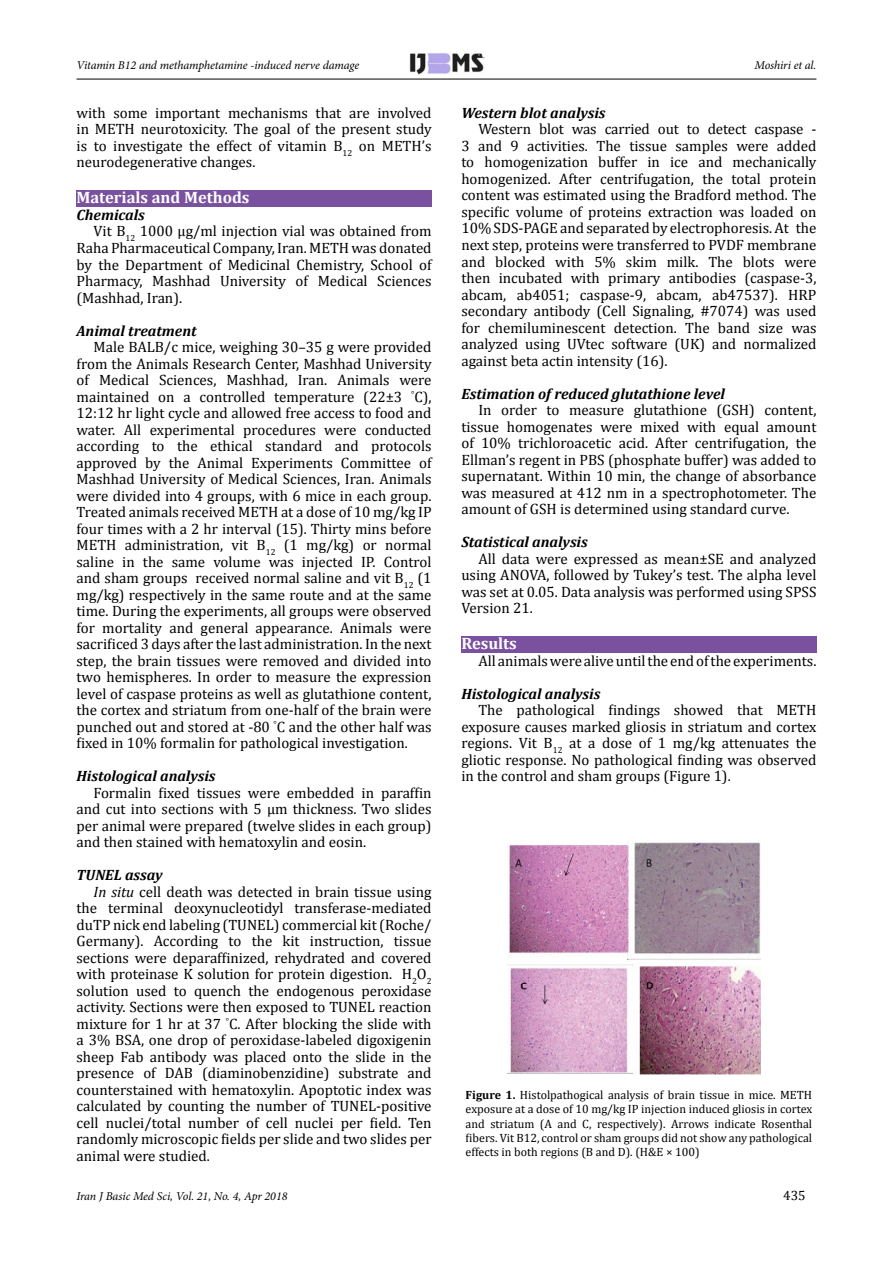
<style>
.page{position:relative;width:893px;height:1263px;background:#fff}
.page>*{position:absolute;margin:0;border:0;box-sizing:border-box;transform-origin:0 0}
.t1{font:700 16.5px "Cambria";color:#fff}
.t2{font:15px/16.5px "Cambria";color:#000;text-align:justify}
.t3{font:italic 700 15px "Cambria";color:#000}
.t4{font:13.5px "Cambria";color:#000}
.t5{font:12px/14.4px "Cambria";color:#000;text-align:justify}
.t6{font:italic 12px "Minion Pro";letter-spacing:-.01em;color:#000}
.s1{font-style:italic}
.s2{font-weight:700}
</style>
<div class="page">
<img style="left:409px;top:53px;width:76px;height:22px">
<hr style="left:77px;top:79px;width:739px;height:1px;background:#000">
<div style="left:77px;top:191px;width:355px;height:16px;background:#7a519e"></div>
<div style="left:461px;top:636px;width:355px;height:17px;background:#7a519e"></div>
<img style="left:508px;top:842px;width:253px;height:233px">
<p class="t6" style="left:77px;top:57px;width:284px">Vitamin B12 and methamphetamine -induced nerve damage</p>
<p class="t6" style="left:754px;top:57px;width:63px">Moshiri et al.</p>
<p class="t2" style="left:77px;top:105px;width:357px">with some important mechanisms that are involved in METH neurotoxicity. The goal of the present study is to investigate the effect of vitamin B<sub>12</sub> on METH’s neurodegenerative changes.</p>
<p class="t1" style="left:77px;top:186px;width:174px">Materials and Methods</p>
<p class="t3" style="left:77px;top:204px;width:70px">Chemicals</p>
<p class="t2" style="left:94px;top:223px;width:340px">Vit B<sub>12</sub> 1000 µg/ml injection vial was obtained from</p>
<p class="t2" style="left:77px;top:240px;width:357px">Raha Pharmaceutical Company, Iran. METH was donated</p>
<p class="t2" style="left:77px;top:256px;width:357px">by the Department of Medicinal Chemistry, School of</p>
<p class="t2" style="left:77px;top:273px;width:357px">Pharmacy, Mashhad University of Medical Sciences</p>
<p class="t2" style="left:77px;top:289px;width:107px">(Mashhad, Iran).</p>
<p class="t3" style="left:77px;top:320px;width:122px">Animal treatment</p>
<p class="t2" style="left:77px;top:339px;width:357px;text-indent:17px">Male BALB/c mice, weighing 30–35 g were provided from the Animals Research Center, Mashhad University of Medical Sciences, Mashhad, Iran. Animals were maintained on a controlled temperature (22±3 <sup>°</sup>C), 12:12 hr light cycle and allowed free access to food and water. All experimental procedures were conducted according to the ethical standard and protocols approved by the Animal Experiments Committee of Mashhad University of Medical Sciences, Iran. Animals were divided into 4 groups, with 6 mice in each group.<br>Treated animals received METH at a dose of 10 mg/kg IP four times with a 2 hr interval (15). Thirty mins before METH administration, vit B<sub>12</sub> (1 mg/kg) or normal saline in the same volume was injected IP. Control and sham groups received normal saline and vit B<sub>12</sub> (1 mg/kg) respectively in the same route and at the same time. During the experiments, all groups were observed for mortality and general appearance. Animals were sacrificed 3 days after the last administration. In the next step, the brain tissues were removed and divided into two hemispheres. In order to measure the expression level of caspase proteins as well as glutathione content, the cortex and striatum from one-half of the brain were punched out and stored at -80 <sup>°</sup>C and the other half was fixed in 10% formalin for pathological investigation.</p>
<p class="t3" style="left:77px;top:765px;width:141px">Histological analysis</p>
<p class="t2" style="left:77px;top:784px;width:357px;text-indent:17px">Formalin fixed tissues were embedded in paraffin and cut into sections with 5 µm thickness. Two slides per animal were prepared (twelve slides in each group) and then stained with hematoxylin and eosin.</p>
<p class="t3" style="left:77px;top:864px;width:88px">TUNEL assay</p>
<p class="t2" style="left:94px;top:883px;width:340px"><span class="s1">In situ</span> cell death was detected in brain tissue using</p>
<p class="t2" style="left:77px;top:900px;width:357px">the terminal deoxynucleotidyl transferase-mediated</p>
<p class="t2" style="left:77px;top:916px;width:357px">duTP nick end labeling (TUNEL) commercial kit (Roche/</p>
<p class="t2" style="left:77px;top:933px;width:357px">Germany). According to the kit instruction, tissue</p>
<p class="t2" style="left:77px;top:949px;width:357px">sections were deparaffinized, rehydrated and covered</p>
<p class="t2" style="left:77px;top:966px;width:357px">with proteinase K solution for protein digestion. H<sub>2</sub>O<sub>2</sub></p>
<p class="t2" style="left:77px;top:982px;width:357px">solution used to quench the endogenous peroxidase</p>
<p class="t2" style="left:77px;top:999px;width:357px">activity. Sections were then exposed to TUNEL reaction</p>
<p class="t2" style="left:77px;top:1015px;width:357px">mixture for 1 hr at 37 <sup>°</sup>C. After blocking the slide with</p>
<p class="t2" style="left:77px;top:1032px;width:357px">a 3% BSA, one drop of peroxidase-labeled digoxigenin</p>
<p class="t2" style="left:77px;top:1048px;width:357px">sheep Fab antibody was placed onto the slide in the</p>
<p class="t2" style="left:77px;top:1065px;width:357px">presence of DAB (diaminobenzidine) substrate and</p>
<p class="t2" style="left:77px;top:1081px;width:357px">counterstained with hematoxylin. Apoptotic index was</p>
<p class="t2" style="left:77px;top:1098px;width:357px">calculated by counting the number of TUNEL-positive</p>
<p class="t2" style="left:77px;top:1114px;width:357px">cell nuclei/total number of cell nuclei per field. Ten</p>
<p class="t2" style="left:77px;top:1131px;width:357px">randomly microscopic fields per slide and two slides per</p>
<p class="t2" style="left:77px;top:1147px;width:135px">animal were studied.</p>
<p class="t3" style="left:461px;top:102px;width:146px">Western blot analysis</p>
<p class="t2" style="left:461px;top:121px;width:357px;text-indent:17px">Western blot was carried out to detect caspase - 3 and 9 activities. The tissue samples were added to homogenization buffer in ice and mechanically homogenized. After centrifugation, the total protein content was estimated using the Bradford method. The specific volume of proteins extraction was loaded on 10% SDS-PAGE and separated by electrophoresis. At the next step, proteins were transferred to PVDF membrane and blocked with 5% skim milk. The blots were then incubated with primary antibodies (caspase-3, abcam, ab4051; caspase-9, abcam, ab47537). HRP secondary antibody (Cell Signaling, #7074) was used for chemiluminescent detection. The band size was analyzed using UVtec software (UK) and normalized against beta actin intensity (16).</p>
<p class="t3" style="left:461px;top:383px;width:265px">Estimation of reduced glutathione level</p>
<p class="t2" style="left:461px;top:402px;width:357px;text-indent:17px">In order to measure glutathione (GSH) content, tissue homogenates were mixed with equal amount of 10% trichloroacetic acid. After centrifugation, the Ellman’s regent in PBS (phosphate buffer) was added to supernatant. Within 10 min, the change of absorbance was measured at 412 nm in a spectrophotometer. The amount of GSH is determined using standard curve.</p>
<p class="t3" style="left:461px;top:531px;width:128px">Statistical analysis</p>
<p class="t2" style="left:461px;top:550px;width:357px;text-indent:17px">All data were expressed as mean±SE and analyzed using ANOVA, followed by Tukey’s test. The alpha level was set at 0.05. Data analysis was performed using SPSS Version 21.</p>
<p class="t1" style="left:461px;top:632px;width:57px">Results</p>
<p class="t2" style="left:478px;top:652px;width:340px">All animals were alive until the end of the experiments.</p>
<p class="t3" style="left:461px;top:683px;width:141px">Histological analysis</p>
<p class="t2" style="left:461px;top:702px;width:357px;text-indent:17px">The pathological findings showed that METH exposure causes marked gliosis in striatum and cortex regions. Vit B<sub>12</sub> at a dose of 1 mg/kg attenuates the gliotic response. No pathological finding was observed in the control and sham groups (Figure 1).</p>
<p class="t5" style="left:466px;top:1087px;width:348px"><span class="s2">Figure 1.</span> Histolpathogical analysis of brain tissue in mice. METH exposure at a dose of 10 mg/kg IP injection induced gliosis in cortex and striatum (A and C, respectively). Arrows indicate Rosenthal fibers. Vit B12, control or sham groups did not show any pathological effects in both regions (B and D). (H&amp;E × 100)</p>
<p class="t6" style="left:77px;top:1187px;width:212px">Iran J Basic Med Sci, Vol. 21, No. 4, Apr 2018</p>
<p class="t4" style="left:783px;top:1187px;width:24px">435</p>
</div>
